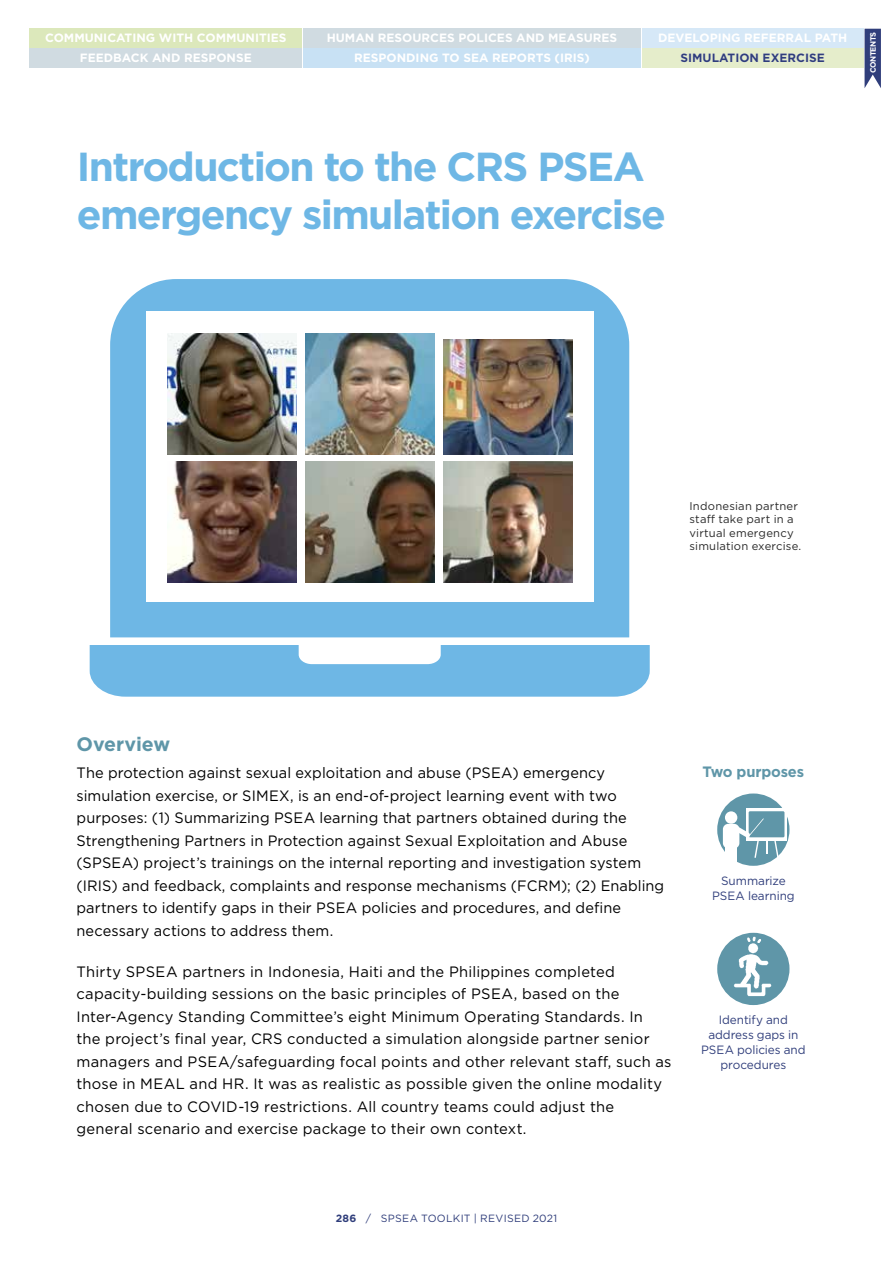
<style>
.page{position:relative;width:893px;height:1263px;background:#fff}
.page>*{position:absolute;margin:0;border:0;box-sizing:border-box;transform-origin:0 0}
.t1{font:700 40.5px/48px "Gotham";letter-spacing:-.04em;color:#6eb7e5}
.t2{font:700 19.5px "Gotham";color:#5f96a8}
.t3{font:15px/22.5px "Gotham";letter-spacing:.01em;color:#000}
.t4{font:700 15px "Gotham";letter-spacing:-.015em;color:#5f96a8}
.t5{font:700 12px "Gotham";color:#fff}
.t6{font:12px/15px "Gotham";letter-spacing:-.005em;color:#303e7b;text-align:center}
.t7{font:700 12px "Gotham";color:#303e7b}
.t8{font:11.25px/13.5px "Gotham";letter-spacing:.02em;color:#292929}
.t9{font:10.5px "Gotham";letter-spacing:.03em;color:#303e7b}
.t10{font:700 7.8px "Gotham";letter-spacing:-.06em;color:#fff}
.s1{font-weight:700}
</style>
<div class="page">
<div style="left:30px;top:29px;width:272px;height:19px;background:#dce8bb"></div>
<div style="left:303px;top:49px;width:338px;height:19px;background:#c8e1f4"></div>
<div style="left:303px;top:29px;width:338px;height:19px;background:#d0dbe1"></div>
<div style="left:642px;top:29px;width:221px;height:19px;background:#d6e8f7"></div>
<div style="left:642px;top:49px;width:221px;height:19px;background:#e5edcb"></div>
<div style="left:30px;top:49px;width:272px;height:19px;background:#d0dbe1"></div>
<svg style="left:864px;top:29px;width:17px;height:59px"></svg>
<svg style="left:90px;top:645px;width:560px;height:52px;background:#7ebfe7"></svg>
<div style="left:110px;top:279px;width:519px;height:358px;background:#6eb7e5"></div>
<div style="left:146px;top:311px;width:447px;height:290px;background:#fff"></div>
<img style="left:167px;top:334px;width:129px;height:120px">
<img style="left:167px;top:462px;width:129px;height:120px">
<img style="left:305px;top:334px;width:129px;height:120px">
<img style="left:305px;top:462px;width:129px;height:120px">
<img style="left:443px;top:339px;width:129px;height:115px">
<img style="left:443px;top:462px;width:129px;height:120px">
<div style="left:717px;top:793px;width:72px;height:73px;background:#5f96a8;border-radius:50%"></div>
<svg style="left:772px;top:840px;width:7px;height:18px"></svg>
<hr style="left:766px;top:824px;width:1px;height:30px;background:#fff">
<svg style="left:746px;top:808px;width:41px;height:32px"></svg>
<div style="left:749px;top:811px;width:35px;height:26px;background:#5f96a8"></div>
<div style="left:725px;top:811px;width:12px;height:13px;background:#fff;border-radius:50%"></div>
<div style="left:723px;top:824px;width:16px;height:24px;background:#fff;border-radius:5px"></div>
<div style="left:725px;top:838px;width:12px;height:25px;background:#fff"></div>
<svg style="left:734px;top:818px;width:30px;height:40px"></svg>
<div style="left:717px;top:933px;width:72px;height:72px;background:#5f96a8;border-radius:50%"></div>
<img style="left:717px;top:936px;width:71px;height:61px">
<p class="t5" style="left:45px;top:30px;width:243px">COMMUNICATING WITH COMMUNITIES</p>
<p class="t5" style="left:80px;top:50px;width:173px">FEEDBACK AND RESPONSE</p>
<p class="t5" style="left:327px;top:30px;width:292px">HUMAN RESOURCES POLICES AND MEASURES</p>
<p class="t5" style="left:658px;top:30px;width:191px">DEVELOPING REFERRAL PATH</p>
<p class="t5" style="left:354px;top:50px;width:237px">RESPONDING TO SEA REPORTS (IRIS)</p>
<p class="t7" style="left:680px;top:50px;width:146px">SIMULATION EXERCISE</p>
<p class="t10" style="left:868px;top:73px;width:42px;rotate:-90deg">CONTENTS</p>
<h1 class="t1" style="left:77px;top:142px;width:591px">Introduction to the CRS PSEA emergency simulation exercise</h1>
<p class="t8" style="left:689px;top:499px;width:113px">Indonesian partner staff take part in a virtual emergency simulation exercise.</p>
<h2 class="t2" style="left:77px;top:731px;width:95px">Overview</h2>
<p class="t3" style="left:77px;top:761px;width:589px">The protection against sexual exploitation and abuse (PSEA) emergency simulation exercise, or SIMEX, is an end‑of‑project learning event with two purposes: (1) Summarizing PSEA learning that partners obtained during the Strengthening Partners in Protection against Sexual Exploitation and Abuse (SPSEA) project’s trainings on the internal reporting and investigation system (IRIS) and feedback, complaints and response mechanisms (FCRM); (2) Enabling partners to identify gaps in their PSEA policies and procedures, and define necessary actions to address them.</p>
<p class="t3" style="left:77px;top:960px;width:596px">Thirty SPSEA partners in Indonesia, Haiti and the Philippines completed capacity-building sessions on the basic principles of PSEA, based on the Inter‑Agency Standing Committee’s eight Minimum Operating Standards. In<br>the project’s final year, CRS conducted a simulation alongside partner senior managers and PSEA/safeguarding focal points and other relevant staff, such as those in MEAL and HR. It was as realistic as possible given the online modality chosen due to COVID‑19 restrictions. All country teams could adjust the general scenario and exercise package to their own context.</p>
<p class="t9" style="left:336px;top:1212px;width:223px"><span class="s1">286</span> / SPSEA TOOLKIT | REVISED 2021</p>
<p class="t4" style="left:703px;top:761px;width:103px">Two purposes</p>
<p class="t6" style="left:712px;top:873px;width:84px">Summarize<br>PSEA learning</p>
<p class="t6" style="left:701px;top:1012px;width:106px">Identify and address gaps in<br>PSEA policies and procedures</p>
</div>
